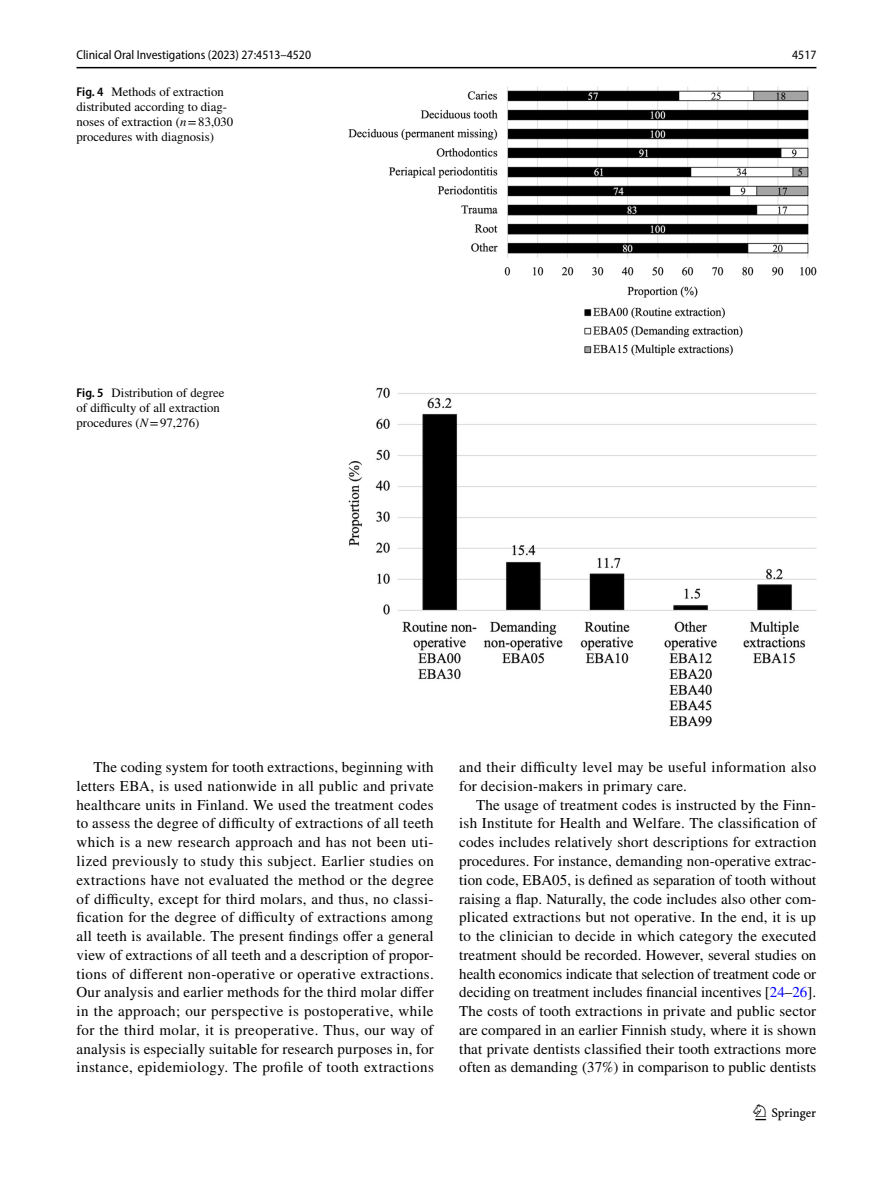
<style>
.page{position:relative;width:893px;height:1187px;background:#fff}
.page>*{position:absolute;margin:0;border:0;box-sizing:border-box;transform-origin:0 0}
.t1{font:22.5px "Springnew Regular 3";color:#000}
.t2{font:15px/18.8px "STIX";letter-spacing:.025em;color:#000;text-align:justify}
.t3{font:12.75px/15px "STIX";color:#000}
.t4{font:semi-condensed 12.75px "Myriad Pro";color:#000}
.s1{font-family:"Myriad Pro";font-weight:600;font-stretch:semi-condensed}
.s2{font-style:italic}
.s3{color:#00f}
</style>
<div class="page">
<hr style="left:77px;top:67px;width:739px;height:1px;background:#000">
<img style="left:349px;top:87px;width:467px;height:268px">
<img style="left:349px;top:387px;width:467px;height:339px">
<p class="t4" style="left:77px;top:48px;width:236px">Clinical Oral Investigations (2023) 27:4513–4520</p>
<p class="t4" style="left:792px;top:48px;width:26px">4517</p>
<p class="t3" style="left:77px;top:85px;width:158px"><span class="s1">Fig. 4</span> Methods of extraction distributed according to diag&shy;noses of extraction (<span class="s2">n</span>=83,030 procedures with diagnosis)</p>
<p class="t3" style="left:77px;top:386px;width:149px"><span class="s1">Fig. 5</span> Distribution of degree of difficulty of all extraction procedures (<span class="s2">N</span>=97,276)</p>
<p class="t2" style="left:77px;top:758px;width:359px;text-indent:17px">The coding system for tooth extractions, beginning with letters EBA, is used nationwide in all public and private healthcare units in Finland. We used the treatment codes to assess the degree of difficulty of extractions of all teeth which is a new research approach and has not been uti&shy;lized previously to study this subject. Earlier studies on extractions have not evaluated the method or the degree of difficulty, except for third molars, and thus, no classi&shy;fication for the degree of difficulty of extractions among all teeth is available. The present findings offer a general view of extractions of all teeth and a description of propor&shy;tions of different non-operative or operative extractions.<br>Our analysis and earlier methods for the third molar differ in the approach; our perspective is postoperative, while for the third molar, it is preoperative. Thus, our way of analysis is especially suitable for research purposes in, for instance, epidemiology. The profile of tooth extractions</p>
<p class="t2" style="left:459px;top:758px;width:359px">and their difficulty level may be useful information also for decision-makers in primary care.</p>
<p class="t2" style="left:459px;top:796px;width:359px;text-indent:17px">The usage of treatment codes is instructed by the Finn&shy;ish Institute for Health and Welfare. The classification of codes includes relatively short descriptions for extraction procedures. For instance, demanding non-operative extrac&shy;tion code, EBA05, is defined as separation of tooth without raising a flap. Naturally, the code includes also other com&shy;plicated extractions but not operative. In the end, it is up to the clinician to decide in which category the executed treatment should be recorded. However, several studies on health economics indicate that selection of treatment code or deciding on treatment includes financial incentives [<span class="s3">24</span>–<span class="s3">26</span>].<br>The costs of tooth extractions in private and public sector are compared in an earlier Finnish study, where it is shown that private dentists classified their tooth extractions more often as demanding (37%) in comparison to public dentists</p>
<h1 class="t1" style="left:755px;top:1104px;width:62px">1 3</h1>
</div>
